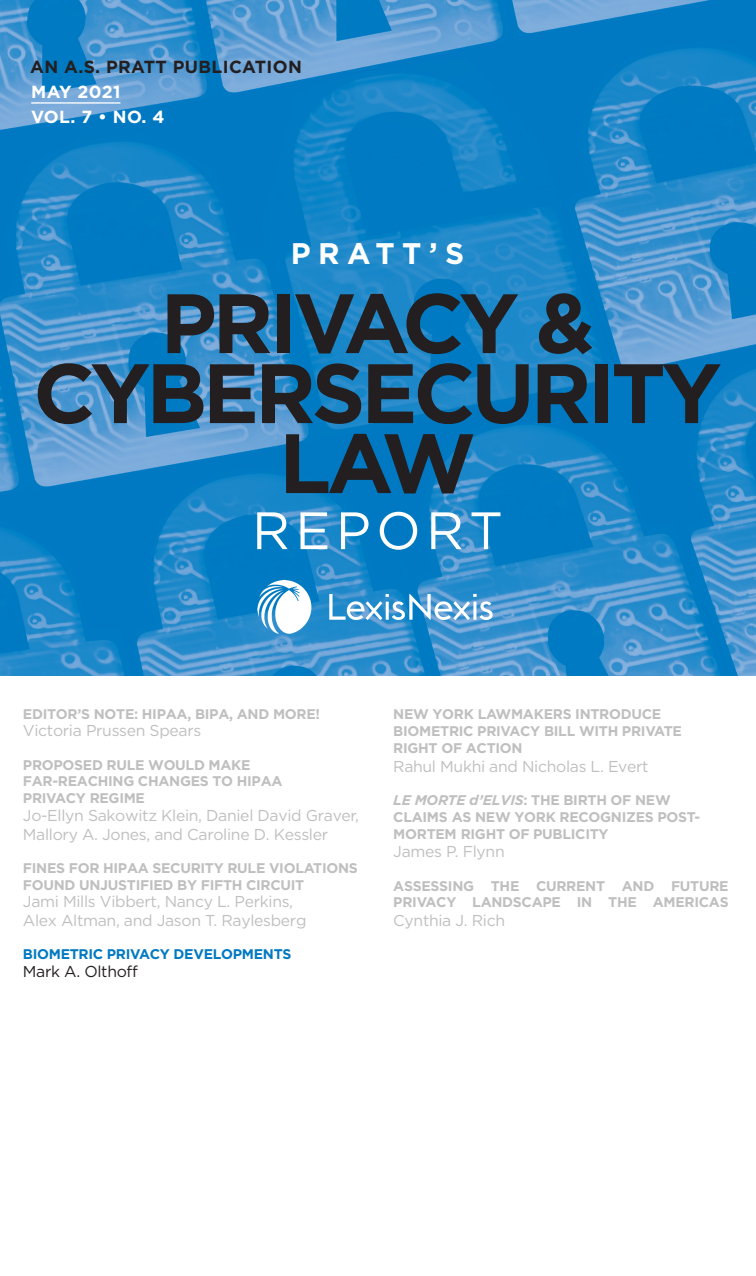
<style>
.page{position:relative;width:756px;height:1276px;background:#fff}
.page>*{position:absolute;margin:0;border:0;box-sizing:border-box;transform-origin:0 0}
.t1{font:700 84px/70px "Gotham";letter-spacing:-.05em;color:#231f20;text-align:center}
.t2{font:52.5px "Gotham";letter-spacing:.1em;color:#fff}
.t3{font:700 29.75px "Gotham";letter-spacing:.25em;color:#fff}
.t4{font:700 17.5px "Gotham";letter-spacing:.02em;color:#231f20}
.t5{font:700 17.5px/24.5px "Gotham";letter-spacing:.02em;color:#fff}
.t6{font:15.75px/18.7px "Gotham";letter-spacing:-.02em;color:#bfbfbf}
.t7{font:15.75px "Gotham";letter-spacing:-.02em;color:#231f20}
.t8{font:700 14px/17.2px "Gotham";letter-spacing:-.02em;color:#bfbfbf}
.t9{font:700 14px "Gotham";letter-spacing:-.02em;color:#0079c2}
.s1{font-style:italic}
</style>
<div class="page">
<img style="left:0;top:0;width:755px;height:676px">
<hr style="left:31px;top:102px;width:89px;height:2px;background:#fff">
<img style="left:220px;top:555px;width:314px;height:104px">
<p class="t4" style="left:30px;top:57px;width:273px">AN A.S. PRATT PUBLICATION</p>
<p class="t5" style="left:31px;top:79px;width:135px">MAY 2021<br>VOL. 7 • NO. 4</p>
<h3 class="t3" style="left:291px;top:236px;width:174px">PRATT’S</h3>
<h1 class="t1" style="left:33px;top:286px;width:689px">PRIVACY &amp;<br>CYBERSECURITY<br>LAW</h1>
<h2 class="t2" style="left:252px;top:501px;width:252px">REPORT</h2>
<p class="t8" style="left:23px;top:705px;width:298px">EDITOR’S NOTE: HIPAA, BIPA, AND MORE!</p>
<p class="t6" style="left:23px;top:721px;width:180px">Victoria Prussen Spears</p>
<p class="t8" style="left:23px;top:756px;width:261px;line-height:16.6px">PROPOSED RULE WOULD MAKE<br>FAR-REACHING CHANGES TO HIPAA<br>PRIVACY REGIME</p>
<p class="t6" style="left:23px;top:806px;width:337px">Jo-Ellyn Sakowitz Klein, Daniel David Graver,<br>Mallory A. Jones, and Caroline D. Kessler</p>
<p class="t8" style="left:23px;top:859px;width:336px;line-height:16.4px">FINES FOR HIPAA SECURITY RULE VIOLATIONS<br>FOUND UNJUSTIFIED BY FIFTH CIRCUIT</p>
<p class="t6" style="left:23px;top:892px;width:285px">Jami Mills Vibbert, Nancy L. Perkins,<br>Alex Altman, and Jason T. Raylesberg</p>
<p class="t9" style="left:23px;top:946px;width:270px">BIOMETRIC PRIVACY DEVELOPMENTS</p>
<p class="t7" style="left:23px;top:962px;width:116px">Mark A. Olthoff</p>
<p class="t8" style="left:393px;top:705px;width:290px">NEW YORK LAWMAKERS INTRODUCE<br>BIOMETRIC PRIVACY BILL WITH PRIVATE<br>RIGHT OF ACTION</p>
<p class="t6" style="left:393px;top:756px;width:257px">Rahul Mukhi and Nicholas L. Evert</p>
<p class="t8" style="left:393px;top:791px;width:308px"><span class="s1">LE MORTE d’ELVIS</span>: THE BIRTH OF NEW<br>CLAIMS AS NEW YORK RECOGNIZES POST-<br>MORTEM RIGHT OF PUBLICITY</p>
<p class="t6" style="left:393px;top:842px;width:113px">James P. Flynn</p>
<p class="t8" style="left:393px;top:877px;width:336px">ASSESSING THE CURRENT AND FUTURE<br>PRIVACY LANDSCAPE IN THE AMERICAS</p>
<p class="t6" style="left:393px;top:910px;width:113px">Cynthia J. Rich</p>
</div>
